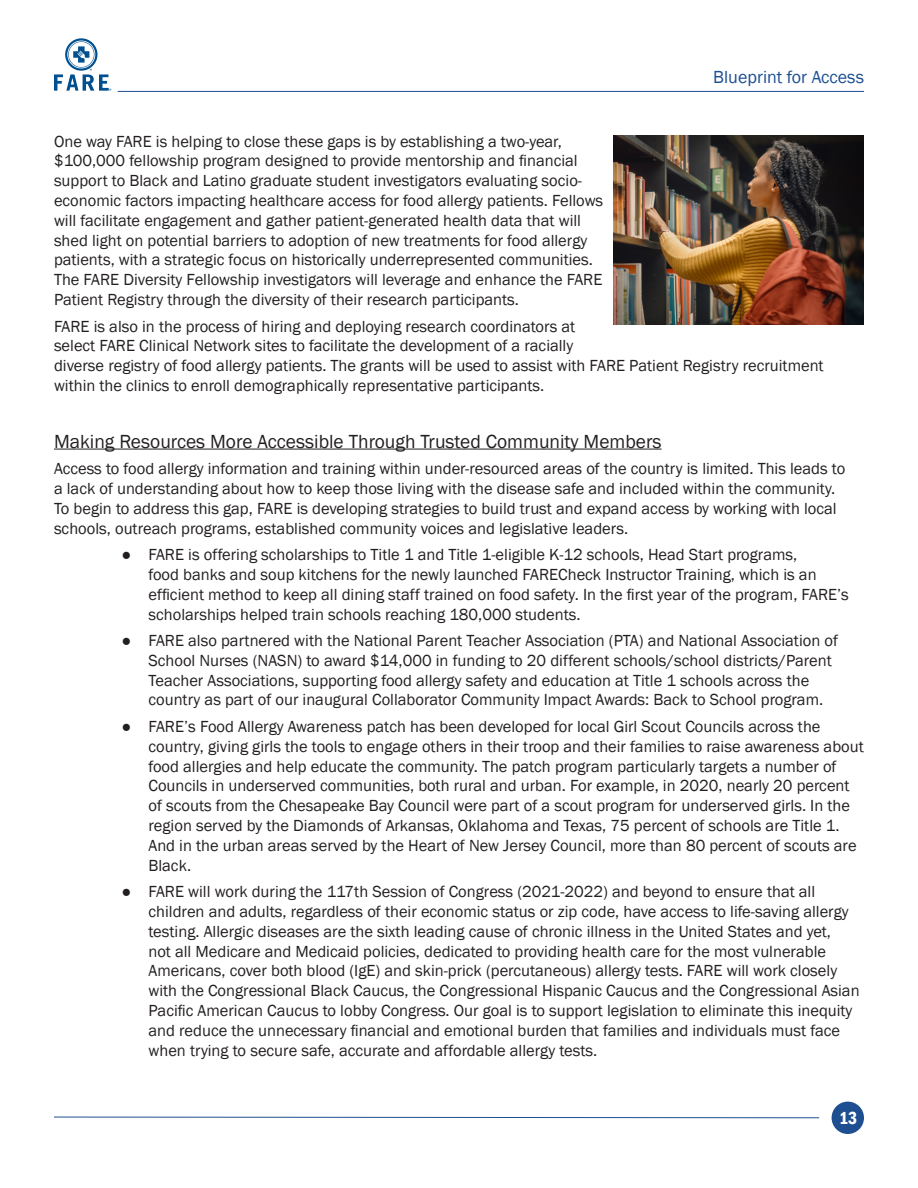
<style>
.page{position:relative;width:918px;height:1188px;background:#fff}
.page>*{position:absolute;margin:0;border:0;box-sizing:border-box;transform-origin:0 0}
.t1{font:19.5px "Franklin Gothic";color:#231f20}
.t2{font:18px "Franklin Gothic";color:#1d4f91}
.t3{font:600 condensed 18px "Franklin Gothic";color:#fff}
.t4{font:16.5px/19.8px "Franklin Gothic";color:#231f20}
</style>
<div class="page">
<div style="left:832px;top:1102px;width:32px;height:32px;background:#1d4f91;border-radius:50%"></div>
<svg style="left:54px;top:1116px;width:766px;height:3px"></svg>
<hr style="left:54px;top:449px;width:608px;height:1px;background:#231f20">
<img style="left:613px;top:135px;width:251px;height:190px">
<svg style="left:54px;top:38px;width:57px;height:53px"></svg>
<hr style="left:118px;top:91px;width:746px;height:1px;background:#1d4f91">
<p class="t2" style="left:713px;top:66px;width:152px">Blueprint for Access</p>
<p class="t4" style="left:54px;top:132px;width:551px">One way FARE is helping to close these gaps is by establishing a two-year, $100,000 fellowship program designed to provide mentorship and financial support to Black and Latino graduate student investigators evaluating socio&shy;economic factors impacting healthcare access for food allergy patients. Fellows will facilitate engagement and gather patient-generated health data that will shed light on potential barriers to adoption of new treatments for food allergy patients, with a strategic focus on historically underrepresented communities.<br>The FARE Diversity Fellowship investigators will leverage and enhance the FARE Patient Registry through the diversity of their research participants.</p>
<p class="t4" style="left:54px;top:316px;width:771px">FARE is also in the process of hiring and deploying research coordinators at<br>select FARE Clinical Network sites to facilitate the development of a racially<br>diverse registry of food allergy patients. The grants will be used to assist with FARE Patient Registry recruitment within the clinics to enroll demographically representative participants.</p>
<p class="t1" style="left:54px;top:429px;width:609px">Making Resources More Accessible Through Trusted Community Members</p>
<p class="t4" style="left:54px;top:459px;width:793px">Access to food allergy information and training within under-resourced areas of the country is limited. This leads to a lack of understanding about how to keep those living with the disease safe and included within the community.<br>To begin to address this gap, FARE is developing strategies to build trust and expand access by working with local schools, outreach programs, established community voices and legislative leaders.</p>
<p class="t4" style="left:148px;top:545px;width:702px;text-indent:-27px">● FARE is offering scholarships to Title 1 and Title 1-eligible K-12 schools, Head Start programs,<br>food banks and soup kitchens for the newly launched FARECheck Instructor Training, which is an efficient method to keep all dining staff trained on food safety. In the first year of the program, FARE’s scholarships helped train schools reaching 180,000 students.</p>
<p class="t4" style="left:148px;top:631px;width:691px;text-indent:-27px">● FARE also partnered with the National Parent Teacher Association (PTA) and National Association of School Nurses (NASN) to award $14,000 in funding to 20 different schools/school districts/Parent Teacher Associations, supporting food allergy safety and education at Title 1 schools across the country as part of our inaugural Collaborator Community Impact Awards: Back to School program.</p>
<p class="t4" style="left:148px;top:717px;width:717px;text-indent:-27px">● FARE’s Food Allergy Awareness patch has been developed for local Girl Scout Councils across the country, giving girls the tools to engage others in their troop and their families to raise awareness about food allergies and help educate the community. The patch program particularly targets a number of Councils in underserved communities, both rural and urban. For example, in 2020, nearly 20 percent of scouts from the Chesapeake Bay Council were part of a scout program for underserved girls. In the region served by the Diamonds of Arkansas, Oklahoma and Texas, 75 percent of schools are Title 1.<br>And in the urban areas served by the Heart of New Jersey Council, more than 80 percent of scouts are Black.</p>
<p class="t4" style="left:148px;top:882px;width:713px;text-indent:-27px">● FARE will work during the 117th Session of Congress (2021-2022) and beyond to ensure that all children and adults, regardless of their economic status or zip code, have access to life-saving allergy testing. Allergic diseases are the sixth leading cause of chronic illness in the United States and yet,<br>not all Medicare and Medicaid policies, dedicated to providing health care for the most vulnerable Americans, cover both blood (IgE) and skin-prick (percutaneous) allergy tests. FARE will work closely with the Congressional Black Caucus, the Congressional Hispanic Caucus and the Congressional Asian Pacific American Caucus to lobby Congress. Our goal is to support legislation to eliminate this inequity and reduce the unnecessary financial and emotional burden that families and individuals must face when trying to secure safe, accurate and affordable allergy tests.</p>
<p class="t3" style="left:839px;top:1106px;width:20px">13</p>
</div>
